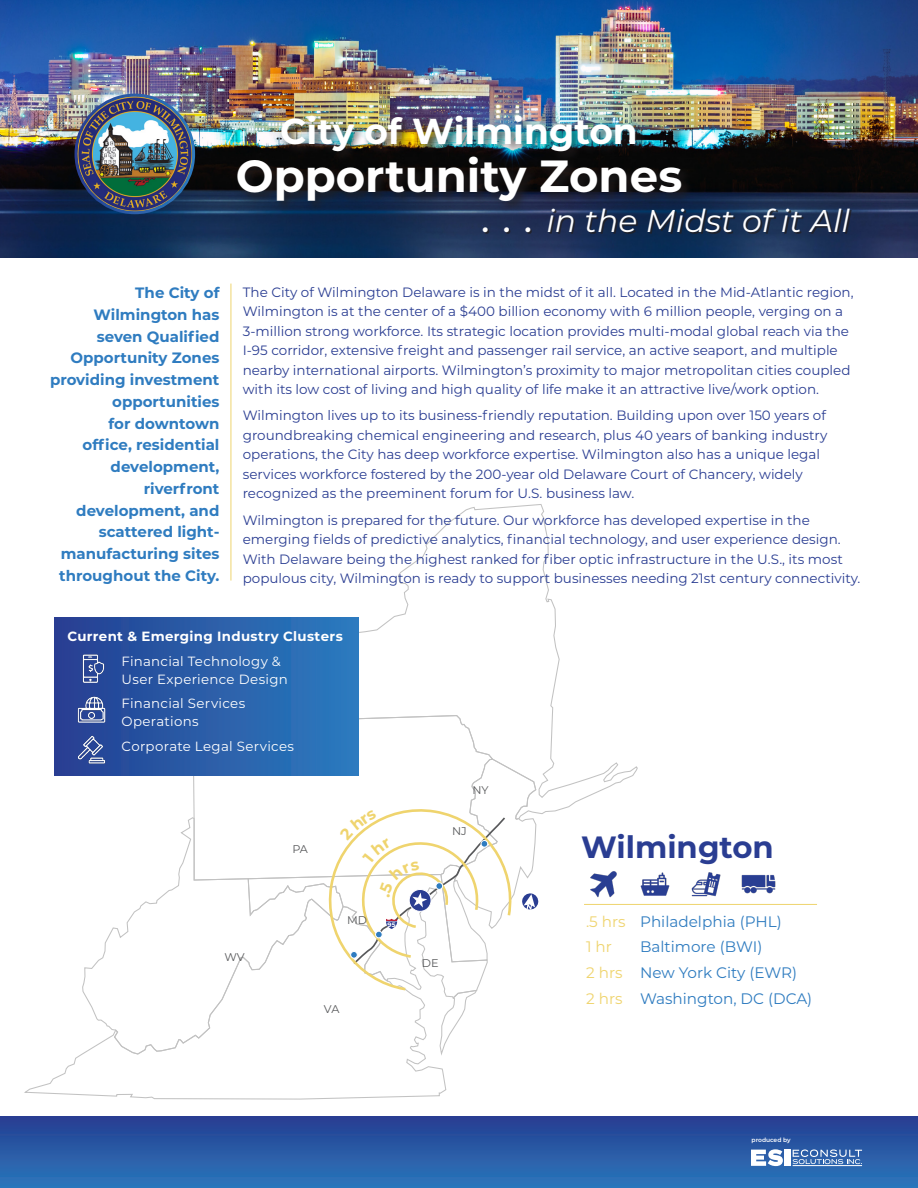
<style>
.page{position:relative;width:918px;height:1188px;background:#fff}
.page>*{position:absolute;margin:0;border:0;box-sizing:border-box;transform-origin:0 0}
.t1{font:700 45px "Montserrat";color:#fff}
.t2{font:700 36px "Montserrat";color:#fff}
.t3{font:italic 31.5px "Montserrat";color:#fff}
.t4{font:700 30.75px "Montserrat";color:#2a3d92}
.t5{font:15.15px "Montserrat";color:#2f7cc0}
.t6{font:15.15px "Montserrat";color:#efd46e}
.t7{font:700 15px/21.8px "Montserrat";color:#2f7cc0;text-align:right}
.t8{font:13.5px/19.5px "Montserrat";color:#2a3d92}
.t9{font:13.35px/18px "Montserrat";letter-spacing:.02em;color:#fff}
.t10{font:700 13.35px "Montserrat";letter-spacing:.025em;color:#fff}
.t11{font:11.25px "Montserrat";color:#58595b}
.t12{font:700 6.45px "Montserrat";color:#fff}
.t13{font:600 6px "Montserrat";color:#fff}
.s1{font-size:45px}
.s2{color:#efd46e}
</style>
<div class="page">
<img style="left:0;top:0;width:918px;height:257px">
<div style="left:484px;top:210px;width:367px;height:24px;background:#231f20;opacity:.75"></div>
<hr style="left:231px;top:284px;width:1px;height:297px;background:#efd46e">
<div style="left:235px;top:113px;width:459px;height:101px;background:#231f20;opacity:.75"></div>
<img style="left:76px;top:95px;width:118px;height:118px;border-radius:59px">
<div style="left:75px;top:94px;width:120px;height:120px;border:3px solid #fff;border-radius:50%"></div>
<div style="left:0;top:1117px;width:918px;height:71px;background:linear-gradient(to bottom,#263f92,#2c77bc)"></div>
<svg style="left:751px;top:1149px;width:32px;height:17px"></svg>
<div style="left:785px;top:1150px;width:6px;height:16px;background:#fff"></div>
<hr style="left:793px;top:1165px;width:69px;height:1px;background:#fff">
<svg style="left:793px;top:1149px;width:69px;height:15px"></svg>
<svg style="left:24px;top:1000px;width:443px;height:100px"></svg>
<svg style="left:231px;top:503px;width:407px;height:311px"></svg>
<svg style="left:193px;top:703px;width:305px;height:114px"></svg>
<svg style="left:82px;top:817px;width:262px;height:238px"></svg>
<hr style="left:584px;top:904px;width:233px;height:1px;background:#efd46e">
<img style="left:584px;top:871px;width:33px;height:34px">
<img style="left:640px;top:872px;width:30px;height:24px">
<img style="left:691px;top:872px;width:30px;height:25px">
<img style="left:741px;top:874px;width:35px;height:20px">
<div style="left:54px;top:617px;width:305px;height:159px;background:linear-gradient(to right,#273e91,#2c7cbf)"></div>
<img style="left:73px;top:731px;width:38px;height:38px">
<img style="left:74px;top:650px;width:38px;height:37px">
<img style="left:73px;top:690px;width:38px;height:38px">
<svg style="left:247px;top:758px;width:292px;height:242px"></svg>
<p class="t2" style="left:280px;top:106px;width:359px">City of Wilmington</p>
<p class="t1" style="left:236px;top:144px;width:448px">Opportunity Zones</p>
<p class="t7" style="left:50px;top:281px;width:171px">The City of<br>Wilmington has seven Qualified<br>Opportunity Zones providing investment opportunities<br>for downtown<br>office, residential development, riverfront development, and scattered light&shy;manufacturing sites throughout the City.</p>
<p class="t3" style="left:482px;top:199px;width:369px"><span class="s1">. . .</span> in the Midst of it All</p>
<p class="t8" style="left:243px;top:282px;width:612px">The City of Wilmington Delaware is in the midst of it all. Located in the Mid-Atlantic region, Wilmington is at the center of a $400 billion economy with 6 million people, verging on a 3-million strong workforce. Its strategic location provides multi-modal global reach via the I-95 corridor, extensive freight and passenger rail service, an active seaport, and multiple nearby international airports. Wilmington’s proximity to major metropolitan cities coupled with its low cost of living and high quality of life make it an attractive live/work option.</p>
<p class="t8" style="left:243px;top:405px;width:586px">Wilmington lives up to its business-friendly reputation. Building upon over 150 years of groundbreaking chemical engineering and research, plus 40 years of banking industry operations, the City has deep workforce expertise. Wilmington also has a unique legal services workforce fostered by the 200-year old Delaware Court of Chancery, widely recognized as the preeminent forum for U.S. business law.</p>
<p class="t8" style="left:243px;top:510px;width:619px">Wilmington is prepared for the future. Our workforce has developed expertise in the emerging fields of predictive analytics, financial technology, and user experience design.<br>With Delaware being the highest ranked for fiber optic infrastructure in the U.S., its most populous city, Wilmington is ready to support businesses needing 21st century connectivity.</p>
<p class="t10" style="left:68px;top:627px;width:277px">Current &amp; Emerging Industry Clusters</p>
<p class="t9" style="left:122px;top:652px;width:168px">Financial Technology &amp;<br>User Experience Design</p>
<p class="t9" style="left:122px;top:694px;width:125px">Financial Services<br>Operations</p>
<p class="t9" style="left:122px;top:737px;width:174px">Corporate Legal Services</p>
<p class="t11" style="left:224px;top:949px;width:22px">WV</p>
<p class="t11" style="left:292px;top:841px;width:17px">PA</p>
<p class="t11" style="left:347px;top:913px;width:21px">MD</p>
<p class="t12" style="left:388px;top:920px;width:9px">95</p>
<p class="t11" style="left:324px;top:1001px;width:17px">VA</p>
<p class="t11" style="left:472px;top:782px;width:18px">NY</p>
<p class="t11" style="left:452px;top:823px;width:16px">NJ</p>
<p class="t11" style="left:422px;top:956px;width:18px">DE</p>
<p class="t4" style="left:581px;top:825px;width:194px">Wilmington</p>
<p class="t5" style="left:586px;top:911px;width:197px"><span class="s2">.5 hrs</span> Philadelphia (PHL)</p>
<p class="t6" style="left:586px;top:937px;width:27px">1 hr</p>
<p class="t5" style="left:640px;top:937px;width:124px">Baltimore (BWI)</p>
<p class="t5" style="left:586px;top:962px;width:213px"><span class="s2">2 hrs</span> New York City (EWR)</p>
<p class="t5" style="left:586px;top:988px;width:228px"><span class="s2">2 hrs</span> Washington, DC (DCA)</p>
<p class="t13" style="left:752px;top:1136px;width:41px">produced by</p>
</div>
